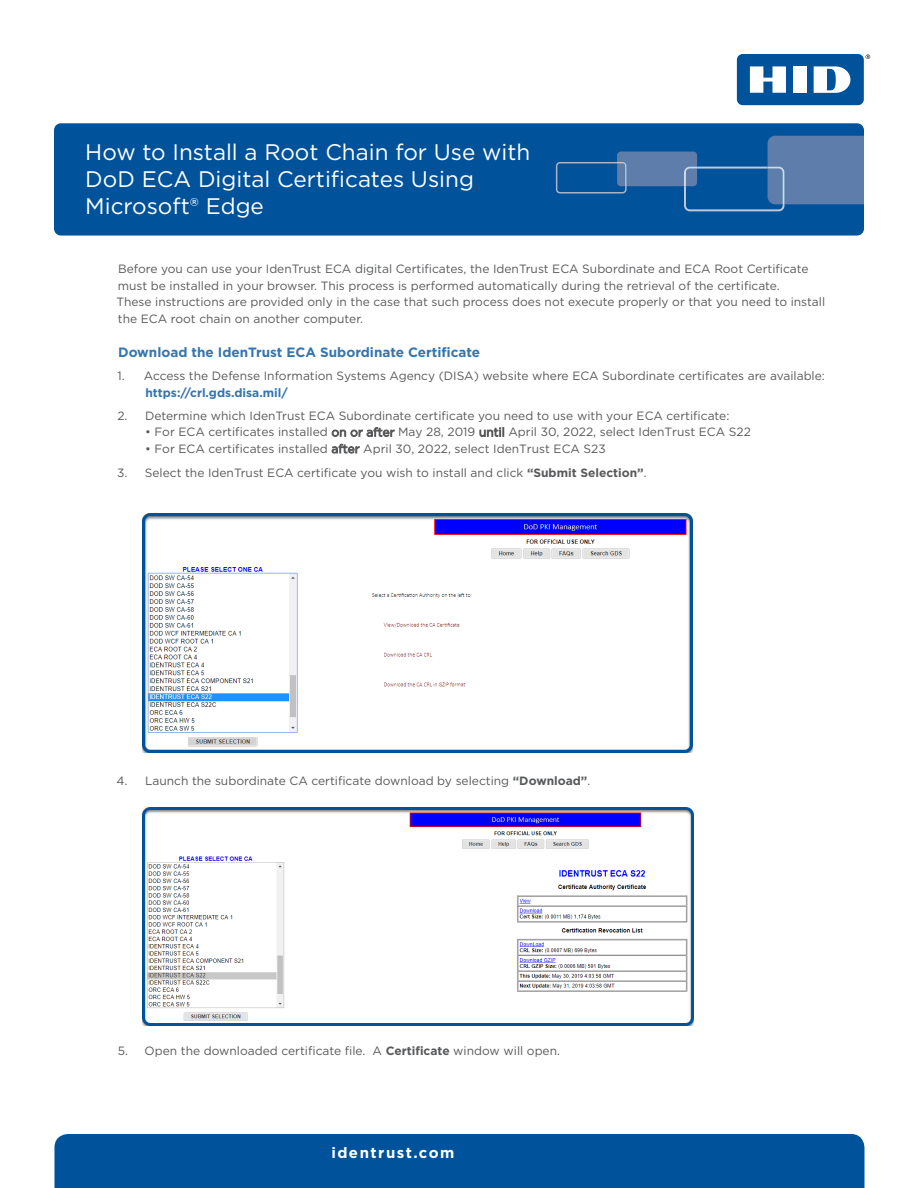
<style>
.page{position:relative;width:918px;height:1188px;background:#fff}
.page>*{position:absolute;margin:0;border:0;box-sizing:border-box;transform-origin:0 0}
.t1{font:22.5px "Gotham";color:#fff}
.t2{font:700 15px "Gotham";letter-spacing:.1em;color:#fff}
.Body{font:700 13.5px "Gotham";color:#3375af}
.Body-2{font:12px/16.5px "Gotham";color:#58595b}
.s1{font-weight:700;color:#3375af}
.s2{font-weight:700}
</style>
<div class="page">
<div style="left:54px;top:123px;width:810px;height:113px;background:#00539b;border-radius:7px"></div>
<svg style="left:556px;top:136px;width:308px;height:75px"></svg>
<svg style="left:866px;top:54px;width:4px;height:5px"></svg>
<div style="left:737px;top:54px;width:127px;height:51px;background:#00539b;border-radius:6px"></div>
<div style="left:793px;top:66px;width:14px;height:27px;background:#fff"></div>
<svg style="left:750px;top:66px;width:36px;height:27px"></svg>
<svg style="left:814px;top:66px;width:36px;height:27px"></svg>
<div style="left:54px;top:1134px;width:810px;height:54px;background:#00539b"></div>
<img style="left:143px;top:514px;width:549px;height:238px">
<img style="left:143px;top:808px;width:550px;height:217px">
<p class="t1" style="left:85px;top:137px;width:447px">How to Install a Root Chain for Use with</p>
<p class="t1" style="left:85px;top:164px;width:390px">DoD ECA Digital Certificates Using</p>
<p class="t1" style="left:85px;top:191px;width:180px">Microsoft® Edge</p>
<p class="Body-2" style="left:118px;top:260px;width:692px">Before you can use your IdenTrust ECA digital Certificates, the IdenTrust ECA Subordinate and ECA Root Certificate must be installed in your browser. This process is performed automatically during the retrieval of the certificate.</p>
<p class="Body-2" style="left:116px;top:293px;width:710px">These instructions are provided only in the case that such process does not execute properly or that you need to install the ECA root chain on another computer.</p>
<p class="Body" style="left:118px;top:343px;width:363px">Download the IdenTrust ECA Subordinate Certificate</p>
<p class="Body-2" style="left:145px;top:368px;width:681px;text-indent:-28px">1. Access the Defense Information Systems Agency (DISA) website where ECA Subordinate certificates are available: <span class="s1">https://crl.gds.disa.mil/</span></p>
<p class="Body-2" style="left:117px;top:407px;width:613px">2. Determine which IdenTrust ECA Subordinate certificate you need to use with your ECA certificate:</p>
<p class="Body-2" style="left:145px;top:424px;width:607px">• For ECA certificates installed on or after May 28, 2019 until April 30, 2022, select IdenTrust ECA S22</p>
<p class="Body-2" style="left:145px;top:440px;width:462px">• For ECA certificates installed after April 30, 2022, select IdenTrust ECA S23</p>
<p class="Body-2" style="left:117px;top:464px;width:531px">3. Select the IdenTrust ECA certificate you wish to install and click <span class="s2">“Submit Selection”</span>.</p>
<p class="Body-2" style="left:117px;top:773px;width:475px">4. Launch the subordinate CA certificate download by selecting <span class="s2">“Download”</span>.</p>
<p class="Body-2" style="left:118px;top:1043px;width:444px">5. Open the downloaded certificate file. A <span class="s2">Certificate</span> window will open.</p>
<p class="t2" style="left:331px;top:1142px;width:125px">identrust.com</p>
</div>
